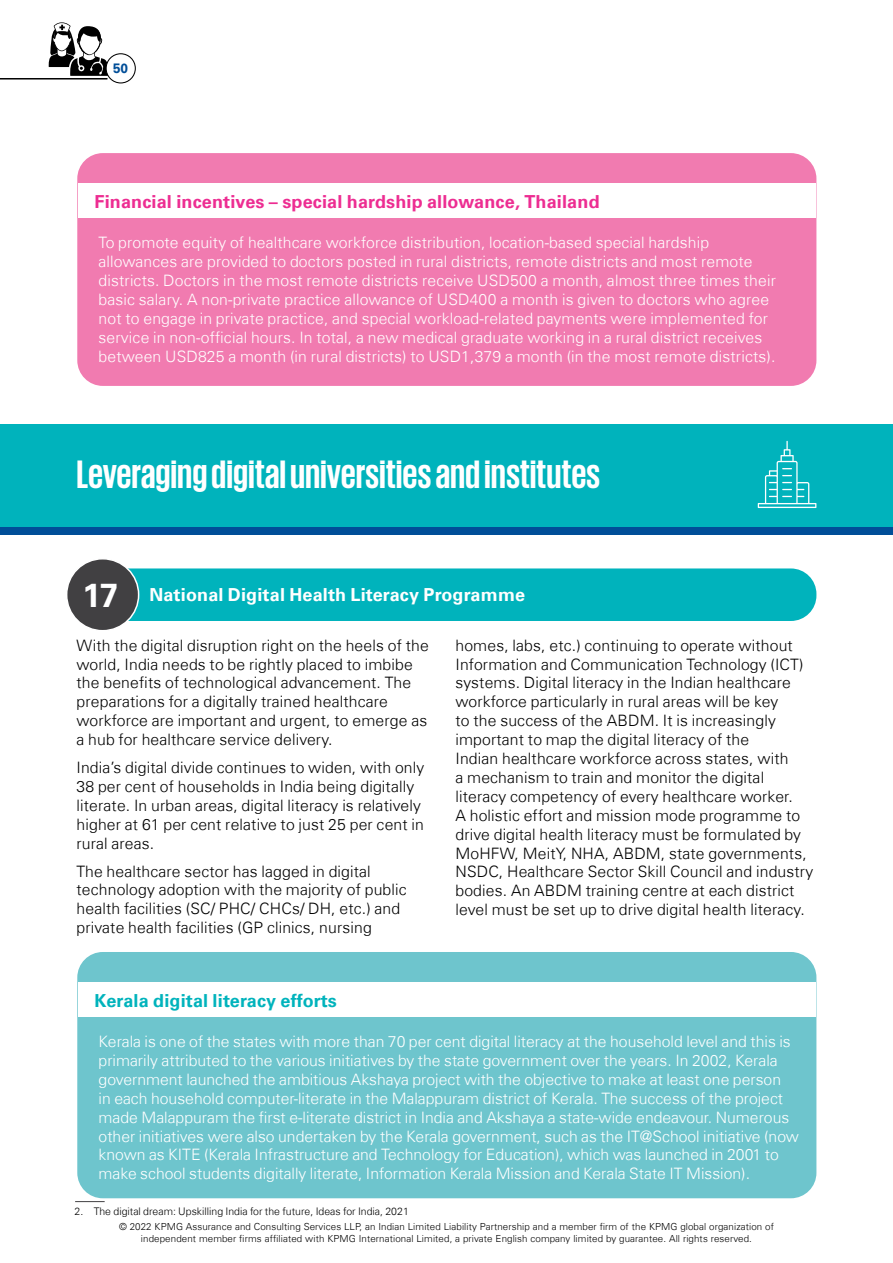
<style>
.page{position:relative;width:893px;height:1263px;background:#fff}
.page>*{position:absolute;margin:0;border:0;box-sizing:border-box;transform-origin:0 0}
.t1{font:700 40.5px "KPMG";color:#fff}
.t2{font:700 33px "Universfor KPMG";color:#fff}
.t3{font:700 18px "Universfor KPMG";letter-spacing:.01em;color:#ed2d92}
.t4{font:700 18px "Universfor KPMG";letter-spacing:.01em;color:#fff}
.t5{font:700 18px "Universfor KPMG";letter-spacing:.01em;color:#00b3bc}
.t6{font:300 15.75px/18.9px "Universfor KPMG";color:#fff}
.t7{font:300 15.75px/18.9px "Universfor KPMG";letter-spacing:.01em;color:#000}
.t8{font:700 13.5px "Universfor KPMG";color:#004e98}
.t9{font:300 10.5px "Universfor KPMG";color:#000}
.t10{font:300 9.75px/12px "Universfor KPMG";letter-spacing:.01em;color:#000;text-align:center}
</style>
<div class="page">
<div style="left:77px;top:153px;width:739px;height:233px;background:#f17bb0;border-radius:26px"></div>
<div style="left:78px;top:183px;width:738px;height:34px;background:#fff"></div>
<div style="left:77px;top:952px;width:739px;height:246px;background:#6ec5cd;border-radius:26px"></div>
<div style="left:78px;top:982px;width:738px;height:34px;background:#fff"></div>
<svg style="left:49px;top:22px;width:60px;height:54px"></svg>
<div style="left:106px;top:54px;width:29px;height:29px;background:#fff;border-radius:50%"></div>
<div style="left:106px;top:53px;width:30px;height:30px;border:1px solid #000;border-radius:50%"></div>
<hr style="left:0;top:78px;width:107px;height:2px;background:#000">
<div style="left:0;top:424px;width:893px;height:105px;background:#00b3bc"></div>
<div style="left:0;top:527px;width:893px;height:7px;background:#004e98"></div>
<div style="left:69px;top:568px;width:747px;height:53px;background:#00b3bc;border-radius:26px"></div>
<hr style="left:75px;top:1201px;width:30px;height:1px;background:#414042">
<svg style="left:758px;top:441px;width:58px;height:67px"></svg>
<div style="left:67px;top:559px;width:72px;height:72px;background:#414042;border-radius:50%"></div>
<div style="left:66px;top:558px;width:73px;height:73px;border:2px solid #fff;border-radius:50%"></div>
<p class="t8" style="left:113px;top:60px;width:17px">50</p>
<p class="t3" style="left:94px;top:191px;width:507px">Financial incentives – special hardship allowance, Thailand</p>
<p class="t6" style="left:99px;top:233px;width:679px">To promote equity of healthcare workforce distribution, location-based special hardship allowances are provided to doctors posted in rural districts, remote districts and most remote districts. Doctors in the most remote districts receive USD500 a month, almost three times their basic salary. A non-private practice allowance of USD400 a month is given to doctors who agree not to engage in private practice, and special workload-related payments were implemented for service in non-official hours. In total, a new medical graduate working in a rural district receives between USD825 a month (in rural districts) to USD1,379 a month (in the most remote districts).</p>
<h1 class="t1" style="left:77px;top:454px;width:525px">Leveraging digital universities and institutes</h1>
<h2 class="t2" style="left:82px;top:576px;width:37px">17</h2>
<p class="t4" style="left:149px;top:584px;width:377px">National Digital Health Literacy Programme</p>
<p class="t7" style="left:77px;top:636px;width:354px">With the digital disruption right on the heels of the world, India needs to be rightly placed to imbibe the benefits of technological advancement. The preparations for a digitally trained healthcare workforce are important and urgent, to emerge as a hub for healthcare service delivery.</p>
<p class="t7" style="left:77px;top:758px;width:349px">India’s digital divide continues to widen, with only 38 per cent of households in India being digitally literate. In urban areas, digital literacy is relatively higher at 61 per cent relative to just 25 per cent in rural areas.</p>
<p class="t7" style="left:77px;top:861px;width:332px">The healthcare sector has lagged in digital technology adoption with the majority of public health facilities (SC/ PHC/ CHCs/ DH, etc.) and private health facilities (GP clinics, nursing</p>
<p class="t7" style="left:455px;top:636px;width:359px">homes, labs, etc.) continuing to operate without Information and Communication Technology (ICT) systems. Digital literacy in the Indian healthcare workforce particularly in rural areas will be key<br>to the success of the ABDM. It is increasingly important to map the digital literacy of the<br>Indian healthcare workforce across states, with<br>a mechanism to train and monitor the digital literacy competency of every healthcare worker.<br>A holistic effort and mission mode programme to drive digital health literacy must be formulated by MoHFW, MeitY, NHA, ABDM, state governments, NSDC, Healthcare Sector Skill Council and industry bodies. An ABDM training centre at each district level must be set up to drive digital health literacy.</p>
<p class="t5" style="left:94px;top:990px;width:244px">Kerala digital literacy efforts</p>
<p class="t6" style="left:99px;top:1032px;width:702px">Kerala is one of the states with more than 70 per cent digital literacy at the household level and this is primarily attributed to the various initiatives by the state government over the years. In 2002, Kerala government launched the ambitious Akshaya project with the objective to make at least one person<br>in each household computer-literate in the Malappuram district of Kerala. The success of the project made Malappuram the first e-literate district in India and Akshaya a state-wide endeavour. Numerous other initiatives were also undertaken by the Kerala government, such as the IT@School initiative (now known as KITE (Kerala Infrastructure and Technology for Education), which was launched in 2001 to make school students digitally literate, Information Kerala Mission and Kerala State IT Mission).</p>
<p class="t9" style="left:75px;top:1204px;width:336px">2. The digital dream: Upskilling India for the future, Ideas for India, 2021</p>
<p class="t10" style="left:119px;top:1221px;width:656px">© 2022 KPMG Assurance and Consulting Services LLP, an Indian Limited Liability Partnership and a member firm of the KPMG global organization of independent member firms affiliated with KPMG International Limited, a private English company limited by guarantee. All rights reserved.</p>
</div>
